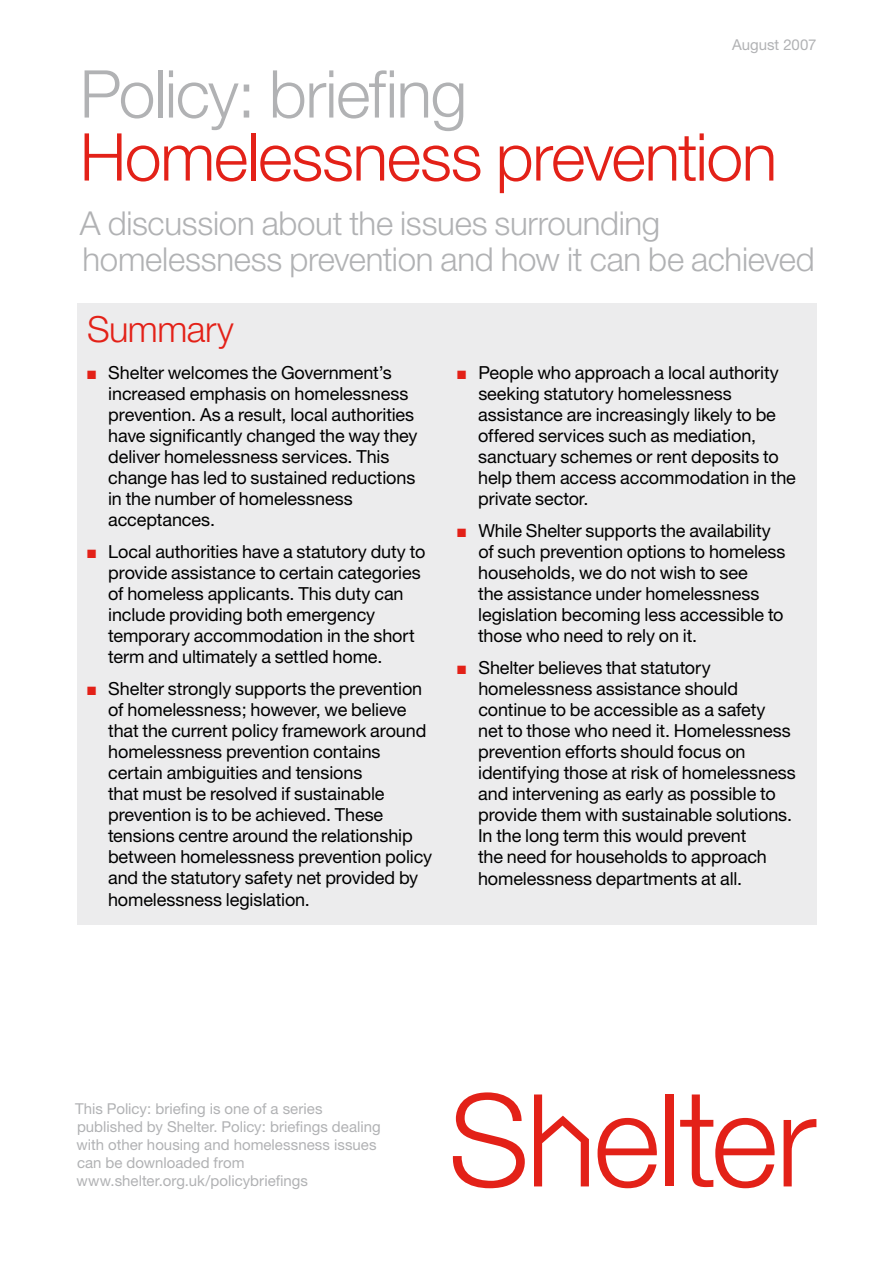
<style>
.page{position:relative;width:893px;height:1263px;background:#fff}
.page>*{position:absolute;margin:0;border:0;box-sizing:border-box;transform-origin:0 0}
.t1{font:300 66px "Helvetica Neue";letter-spacing:-.02em;color:#e32118}
.t2{font:300 66px "Helvetica Neue";letter-spacing:-.02em;color:#b1b2b4}
.t3{font:300 36px "Helvetica Neue";letter-spacing:-.015em;color:#e32118}
.t4{font:300 33px/36px "Helvetica Neue";letter-spacing:-.01em;color:#b1b2b4}
.t5{font:18px/21px "Helvetica Neue";letter-spacing:-.005em;color:#000}
.t6{font:15px/18px "Helvetica Neue";color:#b1b2b4}
.s1{color:#e32118}
</style>
<div class="page">
<div style="left:77px;top:303px;width:739px;height:622px;background:#ececed"></div>
<svg style="left:453px;top:1092px;width:72px;height:96px"></svg>
<svg style="left:598px;top:1118px;width:59px;height:70px"></svg>
<svg style="left:784px;top:1119px;width:32px;height:67px"></svg>
<svg style="left:680px;top:1094px;width:95px;height:94px"></svg>
<div style="left:666px;top:1094px;width:8px;height:92px;background:#e32118"></div>
<svg style="left:534px;top:1094px;width:55px;height:92px"></svg>
<p class="t6" style="left:732px;top:36px;width:86px">August 2007</p>
<h1 class="t2" style="left:80px;top:54px;width:389px">Policy: briefing</h1>
<h1 class="t1" style="left:80px;top:117px;width:699px">Homelessness prevention</h1>
<h3 class="t4" style="left:80px;top:204px;width:736px">A discussion about the issues surrounding homelessness prevention and how it can be achieved</h3>
<h2 class="t3" style="left:87px;top:307px;width:148px">Summary</h2>
<p class="t5" style="left:108px;top:362px;width:311px;text-indent:-21px"><span class="s1">■</span> Shelter welcomes the Government’s increased emphasis on homelessness prevention. As a result, local authorities have significantly changed the way they deliver homelessness services. This change has led to sustained reductions in the number of homelessness acceptances.</p>
<p class="t5" style="left:108px;top:541px;width:319px;text-indent:-21px"><span class="s1">■</span> Local authorities have a statutory duty to provide assistance to certain categories of homeless applicants. This duty can include providing both emergency temporary accommodation in the short term and ultimately a settled home.</p>
<p class="t5" style="left:108px;top:678px;width:326px;text-indent:-21px"><span class="s1">■</span> Shelter strongly supports the prevention of homelessness; however, we believe that the current policy framework around homelessness prevention contains certain ambiguities and tensions<br>that must be resolved if sustainable prevention is to be achieved. These tensions centre around the relationship between homelessness prevention policy and the statutory safety net provided by homelessness legislation.</p>
<p class="t5" style="left:478px;top:362px;width:319px;text-indent:-21px"><span class="s1">■</span> People who approach a local authority seeking statutory homelessness assistance are increasingly likely to be offered services such as mediation, sanctuary schemes or rent deposits to help them access accommodation in the private sector.</p>
<p class="t5" style="left:478px;top:520px;width:309px;text-indent:-21px"><span class="s1">■</span> While Shelter supports the availability of such prevention options to homeless households, we do not wish to see<br>the assistance under homelessness legislation becoming less accessible to those who need to rely on it.</p>
<p class="t5" style="left:478px;top:657px;width:319px;text-indent:-21px"><span class="s1">■</span> Shelter believes that statutory homelessness assistance should continue to be accessible as a safety<br>net to those who need it. Homelessness prevention efforts should focus on identifying those at risk of homelessness and intervening as early as possible to provide them with sustainable solutions.<br>In the long term this would prevent<br>the need for households to approach homelessness departments at all.</p>
<p class="t6" style="left:75px;top:1100px;width:307px">This Policy: briefing is one of a series published by Shelter. Policy: briefings dealing with other housing and homelessness issues can be downloaded from www.shelter.org.uk/policybriefings</p>
</div>
